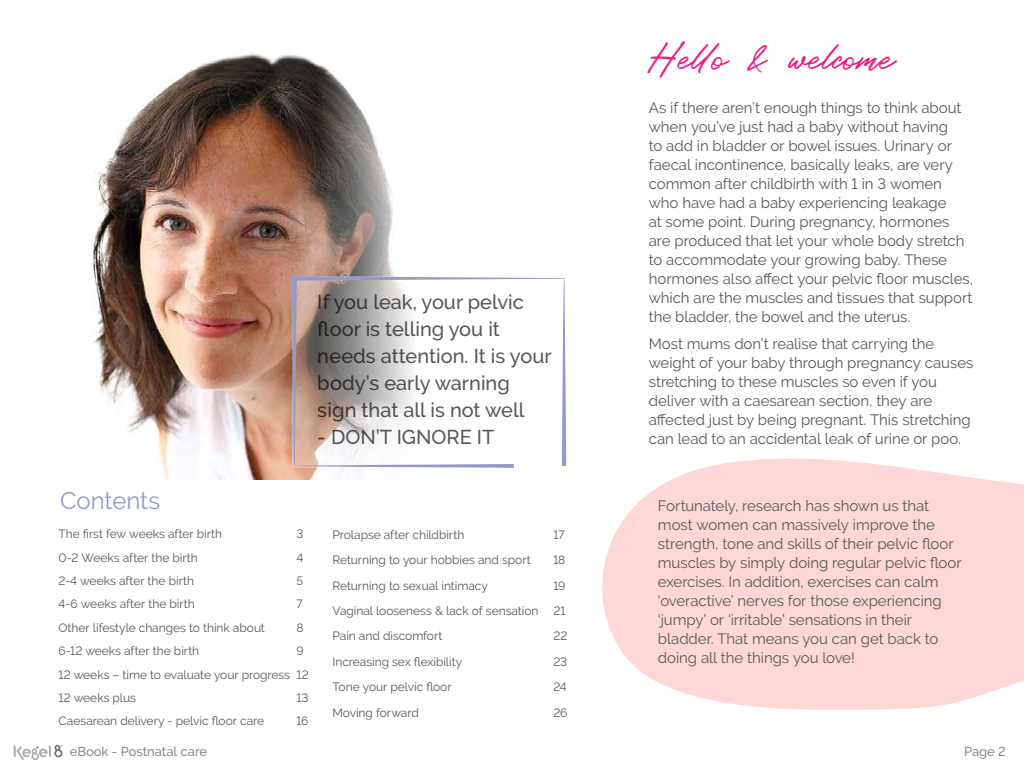
<style>
.page{position:relative;width:1024px;height:768px;background:#fff}
.page>*{position:absolute;margin:0;border:0;box-sizing:border-box;transform-origin:0 0}
.t1{font:35px "Roustel";color:#e71e84}
.t2{font:24px "Raleway";color:#9598cb}
.t3{font:500 20px/27px "Raleway";color:#585857}
.t4{font:15px/19px "Raleway";letter-spacing:-.005em;color:#585857}
.t5{font:500 13px "Raleway";letter-spacing:-.005em;color:#8a8a89}
.t6{font:12px/25.4px "Raleway";letter-spacing:-.005em;color:#585857;text-align:justify}
</style>
<div class="page">
<img style="left:92px;top:53px;width:195px;height:427px">
<svg style="left:287px;top:55px;width:107px;height:425px"></svg>
<svg style="left:602px;top:458px;width:422px;height:252px;background:#ffdbdb"></svg>
<svg style="left:292px;top:276px;width:274px;height:192px"></svg>
<svg style="left:14px;top:745px;width:49px;height:15px"></svg>
<h3 class="t3" style="left:318px;top:289px;width:235px">If you leak, your pelvic floor is telling you it needs attention. It is your body’s early warning sign that all is not well</h3>
<h3 class="t3" style="left:318px;top:424px;width:178px">- DON’T IGNORE IT</h3>
<h1 class="t1" style="left:649px;top:30px;width:245px">Hello &amp; welcome</h1>
<p class="t4" style="left:649px;top:98px;width:326px">As if there aren’t enough things to think about when you’ve just had a baby without having<br>to add in bladder or bowel issues. Urinary or faecal incontinence, basically leaks, are very common after childbirth with 1 in 3 women who have had a baby experiencing leakage<br>at some point. During pregnancy, hormones are produced that let your whole body stretch to accommodate your growing baby. These hormones also affect your pelvic floor muscles, which are the muscles and tissues that support the bladder, the bowel and the uterus.</p>
<p class="t4" style="left:649px;top:334px;width:326px">Most mums don’t realise that carrying the weight of your baby through pregnancy causes stretching to these muscles so even if you deliver with a caesarean section, they are affected just by being pregnant. This stretching can lead to an accidental leak of urine or poo.</p>
<h2 class="t2" style="left:60px;top:487px;width:102px">Contents</h2>
<p class="t4" style="left:658px;top:496px;width:305px">Fortunately, research has shown us that most women can massively improve the strength, tone and skills of their pelvic floor muscles by simply doing regular pelvic floor exercises. In addition, exercises can calm ‘overactive’ nerves for those experiencing ‘jumpy’ or ‘irritable’ sensations in their bladder. That means you can get back to doing all the things you love!</p>
<p class="t6" style="left:59px;top:521px;width:165px">The first few weeks after birth</p>
<p class="t6" style="left:297px;top:521px;width:9px">3</p>
<p class="t6" style="left:59px;top:545px;width:141px">0-2 Weeks after the birth</p>
<p class="t6" style="left:297px;top:545px;width:8px">4</p>
<p class="t6" style="left:59px;top:568px;width:137px">2-4 weeks after the birth</p>
<p class="t6" style="left:297px;top:568px;width:8px">5</p>
<p class="t6" style="left:59px;top:591px;width:138px">4-6 weeks after the birth</p>
<p class="t6" style="left:297px;top:591px;width:8px">7</p>
<p class="t6" style="left:59px;top:615px;width:208px">Other lifestyle changes to think about</p>
<p class="t6" style="left:297px;top:615px;width:9px">8</p>
<p class="t6" style="left:59px;top:638px;width:142px">6-12 weeks after the birth</p>
<p class="t6" style="left:332px;top:522px;width:133px">Prolapse after childbirth</p>
<p class="t6" style="left:553px;top:522px;width:13px">17</p>
<p class="t6" style="left:332px;top:547px;width:200px">Returning to your hobbies and sport</p>
<p class="t6" style="left:553px;top:547px;width:13px">18</p>
<p class="t6" style="left:332px;top:573px;width:157px">Returning to sexual intimacy</p>
<p class="t6" style="left:332px;top:573px;width:235px;text-indent:221px">19<br>Vaginal looseness &amp; lack of sensation 21<br>Pain and discomfort</p>
<p class="t6" style="left:553px;top:623px;width:15px">22</p>
<p class="t6" style="left:59px;top:639px;width:252px;line-height:23.4px;text-align:left;text-indent:238px">9<br>12 weeks – time to evaluate your progress 12<br>12 weeks plus</p>
<p class="t6" style="left:332px;top:649px;width:131px">Increasing sex flexibility</p>
<p class="t6" style="left:553px;top:649px;width:15px">23</p>
<p class="t6" style="left:332px;top:674px;width:121px">Tone your pelvic floor</p>
<p class="t6" style="left:553px;top:674px;width:15px">24</p>
<p class="t6" style="left:332px;top:700px;width:88px">Moving forward</p>
<p class="t6" style="left:553px;top:700px;width:15px">26</p>
<p class="t6" style="left:297px;top:685px;width:13px">13</p>
<p class="t6" style="left:59px;top:708px;width:207px">Caesarean delivery - pelvic floor care</p>
<p class="t6" style="left:297px;top:708px;width:13px">16</p>
<p class="t5" style="left:70px;top:744px;width:139px">eBook - Postnatal care</p>
<p class="t5" style="left:964px;top:744px;width:43px">Page 2</p>
</div>
